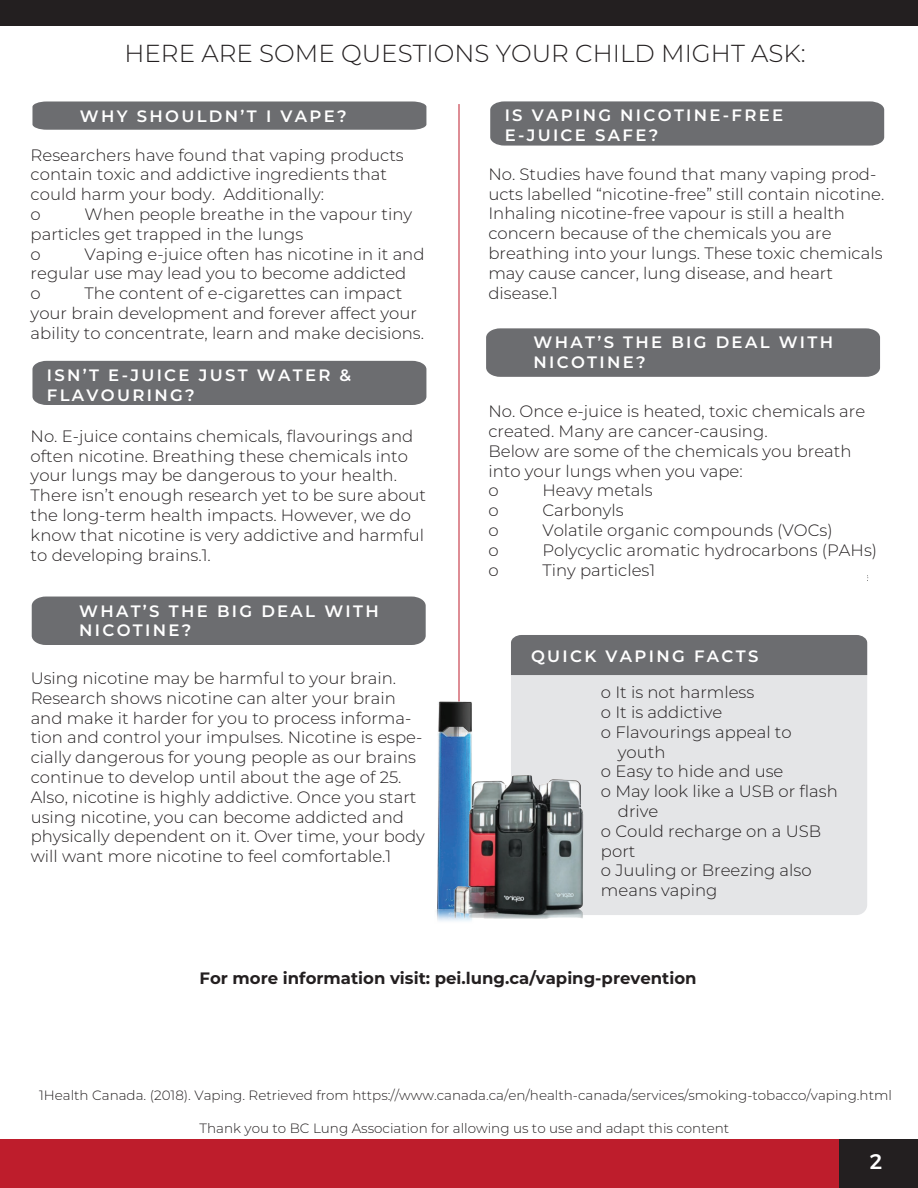
<style>
.page{position:relative;width:918px;height:1188px;background:#fff}
.page>*{position:absolute;margin:0;border:0;box-sizing:border-box;transform-origin:0 0}
.t1{font:300 24.6px "Montserrat";color:#231f20}
.t2{font:500 21px "Montserrat";color:#fff}
.t3{font:300 16.5px/19.8px "Montserrat";color:#231f20}
.t4{font:600 16.5px/19.8px "Montserrat";letter-spacing:.14em;color:#fff}
.t5{font:700 16.5px "Montserrat";color:#231f20}
.t6{font:300 13.5px "Montserrat";color:#231f20}
</style>
<div class="page">
<div style="left:0;top:1140px;width:918px;height:48px;background:#be1d2c"></div>
<hr style="left:459px;top:104px;width:1px;height:787px;background:#be1d2c">
<div style="left:0;top:0;width:917px;height:26px;background:#231f20"></div>
<div style="left:839px;top:1140px;width:79px;height:48px;background:#231f20"></div>
<div style="left:511px;top:635px;width:356px;height:280px;background:#e4e5e7;border-radius:11px"></div>
<div style="left:511px;top:635px;width:356px;height:40px;background:#6c6d70"></div>
<img style="left:438px;top:699px;width:34px;height:56px">
<img style="left:436px;top:755px;width:148px;height:166px">
<svg style="left:32px;top:101px;width:394px;height:29px;background:#717274"></svg>
<div style="left:32px;top:361px;width:394px;height:44px;background:#6c6d70"></div>
<div style="left:32px;top:597px;width:394px;height:48px;background:#6c6d70"></div>
<div style="left:490px;top:101px;width:394px;height:45px;background:#6c6d70"></div>
<div style="left:486px;top:328px;width:394px;height:49px;background:#6c6d70"></div>
<h1 class="t1" style="left:124px;top:37px;width:683px">HERE ARE SOME QUESTIONS YOUR CHILD MIGHT ASK:</h1>
<p class="t4" style="left:80px;top:105px;width:268px">WHY SHOULDN’T I VAPE?</p>
<p class="t3" style="left:31px;top:144px;width:375px">Researchers have found that vaping products contain toxic and addictive ingredients that could harm your body. Additionally:<br>o</p>
<p class="t3" style="left:31px;top:204px;width:383px;text-indent:54px">When people breathe in the vapour tiny particles get trapped in the lungs<br>o</p>
<p class="t3" style="left:31px;top:243px;width:395px;text-indent:54px">Vaping e-juice often has nicotine in it and regular use may lead you to become addicted<br>o</p>
<p class="t3" style="left:31px;top:283px;width:395px;text-indent:54px">The content of e-cigarettes can impact your brain development and forever affect your ability to concentrate, learn and make decisions.</p>
<p class="t4" style="left:47px;top:364px;width:306px">ISN’T E-JUICE JUST WATER &amp;<br>FLAVOURING?</p>
<p class="t3" style="left:31px;top:426px;width:397px">No. E-juice contains chemicals, flavourings and often nicotine. Breathing these chemicals into your lungs may be dangerous to your health.<br>There isn’t enough research yet to be sure about the long-term health impacts. However, we do know that nicotine is very addictive and harmful to developing brains.1.</p>
<p class="t4" style="left:79px;top:600px;width:301px">WHAT’S THE BIG DEAL WITH<br>NICOTINE?</p>
<p class="t3" style="left:31px;top:668px;width:396px">Using nicotine may be harmful to your brain.<br>Research shows nicotine can alter your brain and make it harder for you to process informa&shy;tion and control your impulses. Nicotine is espe&shy;cially dangerous for young people as our brains continue to develop until about the age of 25.<br>Also, nicotine is highly addictive. Once you start using nicotine, you can become addicted and physically dependent on it. Over time, your body will want more nicotine to feel comfortable.1</p>
<p class="t4" style="left:505px;top:105px;width:280px">IS VAPING NICOTINE-FREE<br>E-JUICE SAFE?</p>
<p class="t3" style="left:488px;top:163px;width:397px">No. Studies have found that many vaping prod&shy;ucts labelled “nicotine-free” still contain nicotine.<br>Inhaling nicotine-free vapour is still a health concern because of the chemicals you are breathing into your lungs. These toxic chemicals may cause cancer, lung disease, and heart disease.1</p>
<p class="t4" style="left:534px;top:332px;width:301px">WHAT’S THE BIG DEAL WITH<br>NICOTINE?</p>
<p class="t3" style="left:488px;top:401px;width:378px">No. Once e-juice is heated, toxic chemicals are created. Many are cancer-causing.<br>Below are some of the chemicals you breath into your lungs when you vape:<br>o</p>
<p class="t3" style="left:542px;top:480px;width:112px">Heavy metals</p>
<p class="t3" style="left:488px;top:500px;width:12px">o</p>
<p class="t3" style="left:542px;top:500px;width:83px">Carbonyls</p>
<p class="t3" style="left:488px;top:520px;width:12px">o</p>
<p class="t3" style="left:542px;top:520px;width:292px">Volatile organic compounds (VOCs)</p>
<p class="t3" style="left:488px;top:540px;width:12px">o</p>
<p class="t3" style="left:542px;top:540px;width:336px">Polycyclic aromatic hydrocarbons (PAHs)</p>
<p class="t3" style="left:488px;top:559px;width:12px">o</p>
<p class="t3" style="left:542px;top:559px;width:114px">Tiny particles1</p>
<p class="t4" style="left:531px;top:645px;width:229px">QUICK VAPING FACTS</p>
<p class="t3" style="left:601px;top:682px;width:155px">o It is not harmless</p>
<p class="t3" style="left:601px;top:702px;width:123px">o It is addictive</p>
<p class="t3" style="left:601px;top:721px;width:192px">o Flavourings appeal to</p>
<p class="t3" style="left:618px;top:741px;width:49px">youth</p>
<p class="t3" style="left:601px;top:761px;width:184px">o Easy to hide and use</p>
<p class="t3" style="left:601px;top:781px;width:238px">o May look like a USB or flash</p>
<p class="t3" style="left:618px;top:801px;width:42px">drive</p>
<p class="t3" style="left:601px;top:820px;width:222px">o Could recharge on a USB</p>
<p class="t3" style="left:601px;top:840px;width:36px">port</p>
<p class="t3" style="left:601px;top:860px;width:212px">o Juuling or Breezing also</p>
<p class="t3" style="left:601px;top:880px;width:118px">means vaping</p>
<p class="t5" style="left:200px;top:966px;width:499px">For more information visit: pei.lung.ca/vaping-prevention</p>
<p class="t6" style="left:39px;top:1086px;width:854px">1Health Canada. (2018). Vaping. Retrieved from https://www.canada.ca/en/health-canada/services/smoking-tobacco/vaping.html</p>
<p class="t6" style="left:200px;top:1119px;width:531px">Thank you to BC Lung Association for allowing us to use and adapt this content</p>
<p class="t2" style="left:870px;top:1145px;width:14px">2</p>
</div>
